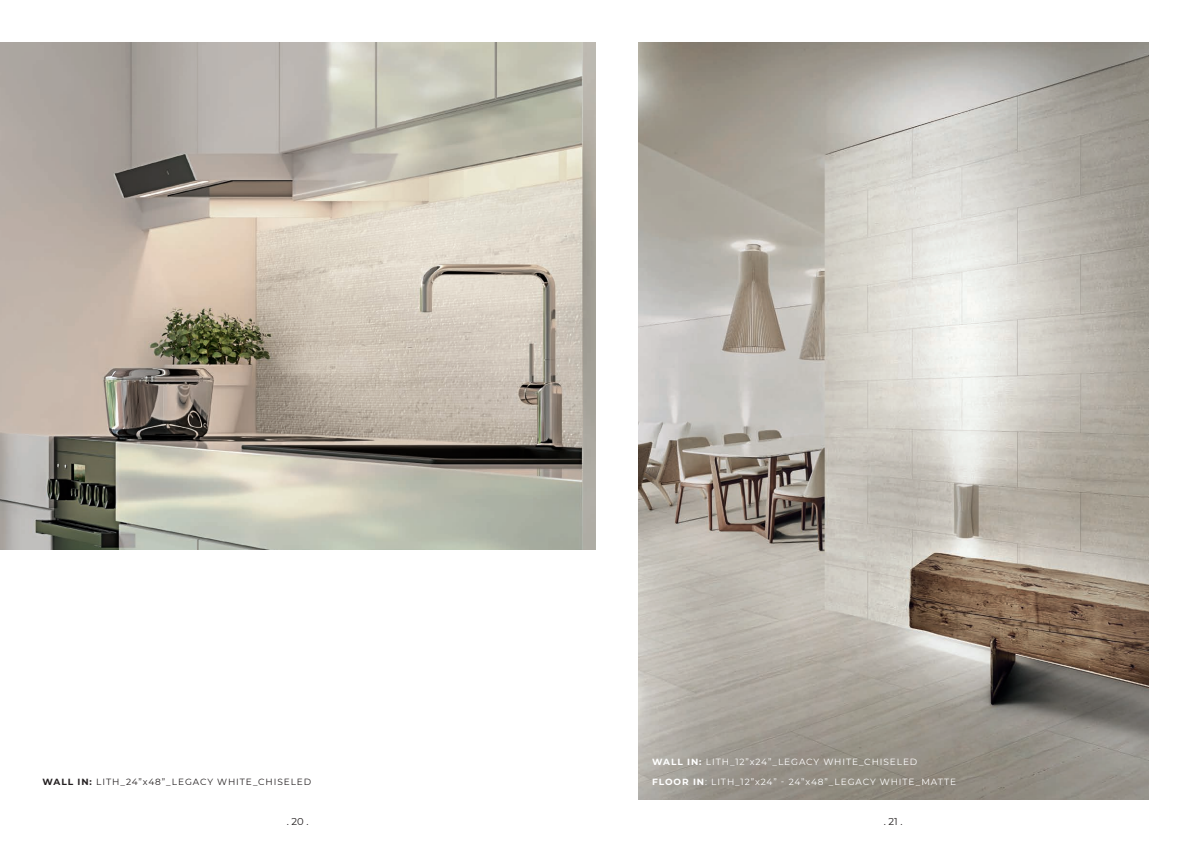
<style>
.page{position:relative;width:1191px;height:842px;background:#fff}
.page>*{position:absolute;margin:0;border:0;box-sizing:border-box;transform-origin:0 0}
.t1{font:10px "Montserrat";color:#231f20}
.t2{font:9px "Montserrat";letter-spacing:.1em;color:#fff}
.t3{font:9px "Montserrat";letter-spacing:.1em;color:#231f20}
.s1{font-weight:700}
</style>
<div class="page">
<img style="left:0;top:43px;width:595px;height:507px">
<img style="left:638px;top:43px;width:510px;height:756px">
<p class="t3" style="left:43px;top:776px;width:270px"><span class="s1">WALL IN:</span> LITH_24”x48”_LEGACY WHITE_CHISELED</p>
<p class="t2" style="left:652px;top:756px;width:267px"><span class="s1">WALL IN:</span> LITH_12”x24”_LEGACY WHITE_CHISELED</p>
<p class="t2" style="left:652px;top:776px;width:305px"><span class="s1">FLOOR IN</span>: LITH_12”x24” - 24”x48”_LEGACY WHITE_MATTE</p>
<p class="t1" style="left:287px;top:814px;width:23px">. 20 .</p>
<p class="t1" style="left:884px;top:814px;width:20px">. 21 .</p>
</div>
